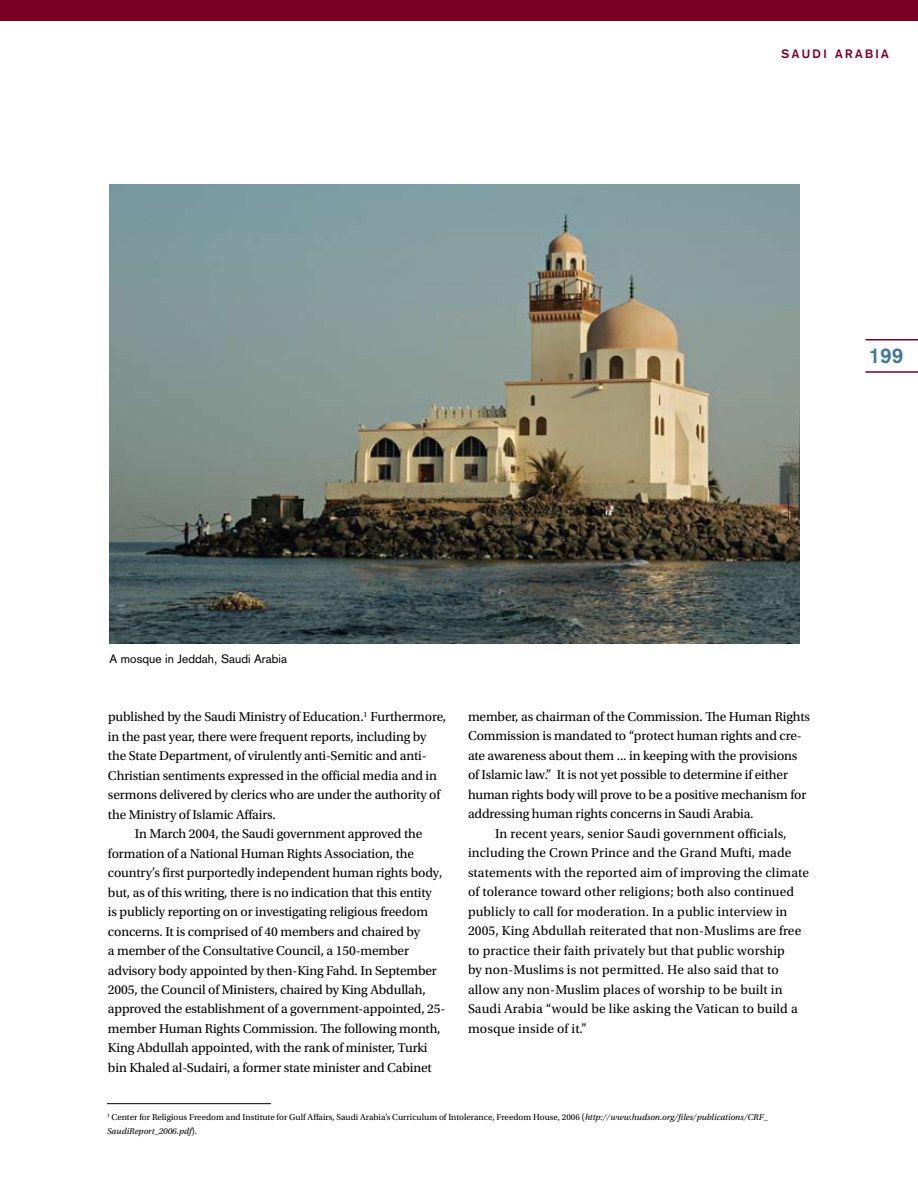
<style>
.page{position:relative;width:918px;height:1188px;background:#fff}
.page>*{position:absolute;margin:0;border:0;box-sizing:border-box;transform-origin:0 0}
.t1{font:700 21px "Akzidenz Grotesk";color:#3e7898}
.t2{font:13.5px "Utopia Std";letter-spacing:-.01em;color:#000}
.t3{font:13.5px "Utopia Std";letter-spacing:.01em;color:#000}
.t4{font:12px "Akzidenz Grotesk";color:#000}
.t5{font:700 12px "Akzidenz Grotesk";letter-spacing:.2em;color:#7a0026}
.t6{font:9px/13.5px "Utopia Std";color:#000}
.s1{font-style:italic}
</style>
<div class="page">
<div style="left:0;top:0;width:918px;height:21px;background:#7a0026"></div>
<hr style="left:866px;top:339px;width:52px;height:1px;background:#7a0026">
<hr style="left:866px;top:371px;width:52px;height:2px;background:#7a0026">
<img style="left:110px;top:184px;width:690px;height:460px">
<hr style="left:107px;top:1103px;width:164px;height:1px;background:#000">
<p class="t5" style="left:782px;top:47px;width:109px">SAUDI ARABIA</p>
<h1 class="t1" style="left:868px;top:343px;width:37px">199</h1>
<p class="t4" style="left:110px;top:651px;width:179px">A mosque in Jeddah, Saudi Arabia</p>
<p class="t2" style="left:108px;top:709px;width:340px">published by the Saudi Ministry of Education.<sup>1</sup> Furthermore,</p>
<p class="t2" style="left:108px;top:729px;width:320px">in the past year, there were frequent reports, including by</p>
<p class="t2" style="left:108px;top:748px;width:320px">the State Department, of virulently anti-Semitic and anti-</p>
<p class="t2" style="left:108px;top:768px;width:331px">Christian sentiments expressed in the official media and in</p>
<p class="t2" style="left:108px;top:787px;width:334px">sermons delivered by clerics who are under the authority of</p>
<p class="t2" style="left:108px;top:807px;width:169px">the Ministry of Islamic Affairs.</p>
<p class="t2" style="left:135px;top:826px;width:289px">In March 2004, the Saudi government approved the</p>
<p class="t2" style="left:108px;top:846px;width:308px">formation of a National Human Rights Association, the</p>
<p class="t2" style="left:108px;top:865px;width:336px">country’s first purportedly independent human rights body,</p>
<p class="t2" style="left:108px;top:885px;width:325px">but, as of this writing, there is no indication that this entity</p>
<p class="t2" style="left:108px;top:904px;width:322px">is publicly reporting on or investigating religious freedom</p>
<p class="t2" style="left:108px;top:924px;width:314px">concerns. It is comprised of 40 members and chaired by</p>
<p class="t2" style="left:108px;top:943px;width:303px">a member of the Consultative Council, a 150-member</p>
<p class="t2" style="left:108px;top:963px;width:330px">advisory body appointed by then-King Fahd. In September</p>
<p class="t2" style="left:108px;top:982px;width:319px">2005, the Council of Ministers, chaired by King Abdullah,</p>
<p class="t2" style="left:108px;top:1002px;width:339px">approved the establishment of a government-appointed, 25-</p>
<p class="t2" style="left:108px;top:1021px;width:334px">member Human Rights Commission. The following month,</p>
<p class="t2" style="left:108px;top:1041px;width:321px">King Abdullah appointed, with the rank of minister, Turki</p>
<p class="t2" style="left:108px;top:1060px;width:325px">bin Khaled al-Sudairi, a former state minister and Cabinet</p>
<p class="t2" style="left:468px;top:709px;width:344px">member, as chairman of the Commission. The Human Rights</p>
<p class="t2" style="left:468px;top:729px;width:335px">Commission is mandated to “protect human rights and cre-</p>
<p class="t2" style="left:468px;top:748px;width:331px">ate awareness about them ... in keeping with the provisions</p>
<p class="t2" style="left:468px;top:768px;width:321px">of Islamic law.” It is not yet possible to determine if either</p>
<p class="t2" style="left:468px;top:787px;width:340px">human rights body will prove to be a positive mechanism for</p>
<p class="t2" style="left:468px;top:807px;width:287px">addressing human rights concerns in Saudi Arabia.</p>
<p class="t3" style="left:495px;top:826px;width:293px">In recent years, senior Saudi government officials,</p>
<p class="t3" style="left:468px;top:846px;width:325px">including the Crown Prince and the Grand Mufti, made</p>
<p class="t3" style="left:468px;top:865px;width:343px">statements with the reported aim of improving the climate</p>
<p class="t3" style="left:468px;top:885px;width:328px">of tolerance toward other religions; both also continued</p>
<p class="t3" style="left:468px;top:904px;width:321px">publicly to call for moderation. In a public interview in</p>
<p class="t3" style="left:468px;top:924px;width:335px">2005, King Abdullah reiterated that non-Muslims are free</p>
<p class="t3" style="left:468px;top:943px;width:318px">to practice their faith privately but that public worship</p>
<p class="t3" style="left:468px;top:963px;width:312px">by non-Muslims is not permitted. He also said that to</p>
<p class="t3" style="left:468px;top:982px;width:316px">allow any non-Muslim places of worship to be built in</p>
<p class="t3" style="left:468px;top:1002px;width:331px">Saudi Arabia “would be like asking the Vatican to build a</p>
<p class="t3" style="left:468px;top:1021px;width:120px">mosque inside of it.”</p>
<p class="t6" style="left:107px;top:1111px;width:662px"><sup>1</sup> Center for Religious Freedom and Institute for Gulf Affairs, Saudi Arabia’s Curriculum of Intolerance, Freedom House, 2006 (<span class="s1">http://www.hudson.org/files/publications/CRF_<br>SaudiReport_2006.pdf</span>).</p>
</div>
